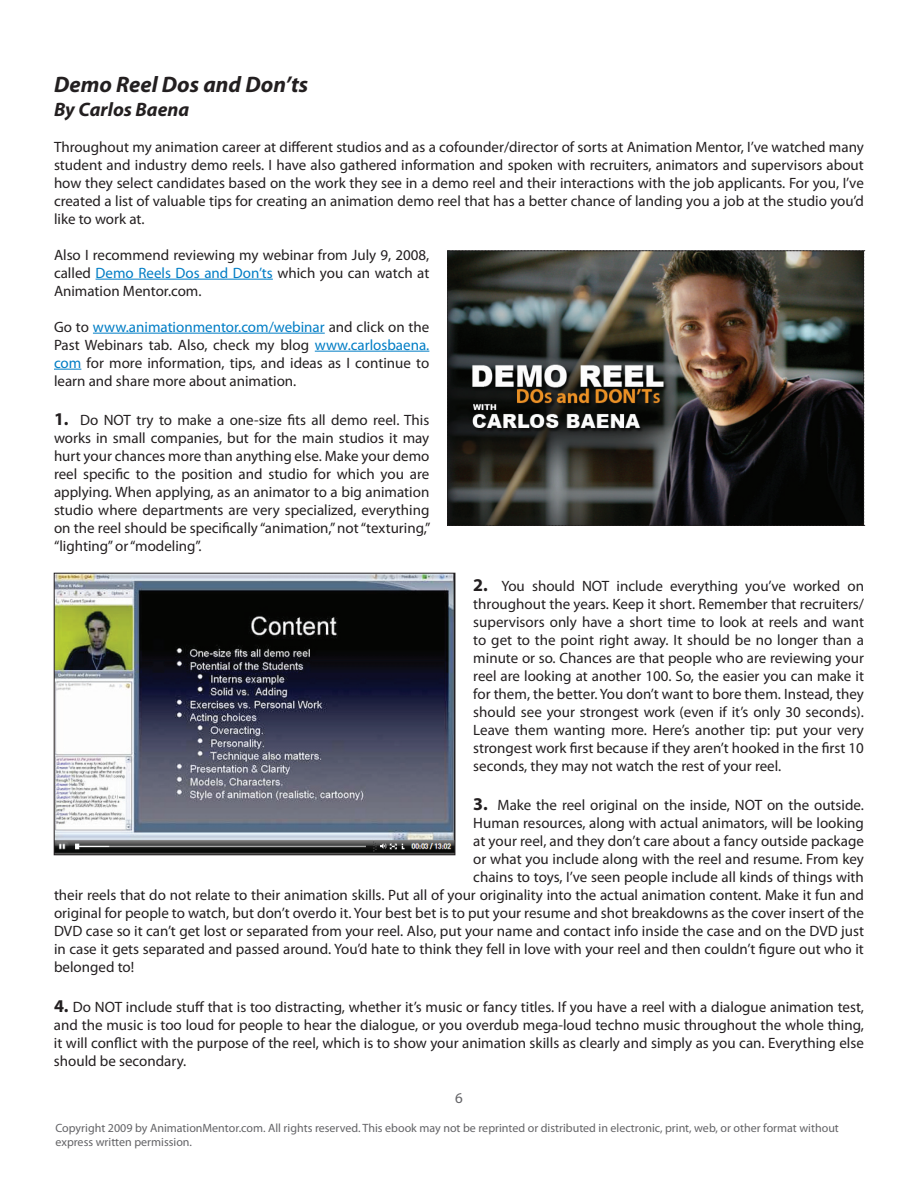
<style>
.page{position:relative;width:918px;height:1188px;background:#fff}
.page>*{position:absolute;margin:0;border:0;box-sizing:border-box;transform-origin:0 0}
.t1{font:italic 700 22.5px "Myriad Pro";color:#231f20}
.t2{font:italic 700 19.5px "Myriad Pro";color:#231f20}
.t3{font:15px/18px "Myriad Pro";color:#231f20;text-align:justify}
.t4{font:15px "Myriad Pro";color:#636366}
.t5{font:12px/14.4px "Myriad Pro";color:#636366}
.s1{color:#007dc5}
.s2{font-weight:700;font-size:18px}
</style>
<div class="page">
<hr style="left:96px;top:279px;width:177px;height:1px;background:#007dc5">
<hr style="left:93px;top:333px;width:232px;height:1px;background:#007dc5">
<hr style="left:315px;top:351px;width:114px;height:1px;background:#007dc5">
<svg style="left:54px;top:369px;width:27px;height:1px"></svg>
<img style="left:447px;top:250px;width:418px;height:276px">
<img style="left:56px;top:575px;width:397px;height:278px">
<div style="left:54px;top:573px;width:401px;height:282px;border:1px solid #231f20"></div>
<h1 class="t1" style="left:54px;top:70px;width:256px">Demo Reel Dos and Don’ts</h1>
<h2 class="t2" style="left:54px;top:96px;width:137px">By Carlos Baena</h2>
<p class="t3" style="left:54px;top:137px;width:811px">Throughout my animation career at different studios and as a cofounder/director of sorts at Animation Mentor, I’ve watched many student and industry demo reels. I have also gathered information and spoken with recruiters, animators and supervisors about how they select candidates based on the work they see in a demo reel and their interactions with the job applicants. For you, I’ve created a list of valuable tips for creating an animation demo reel that has a better chance of landing you a job at the studio you’d like to work at.</p>
<p class="t3" style="left:54px;top:245px;width:377px">Also I recommend reviewing my webinar from July 9, 2008, called <span class="s1">Demo Reels Dos and Don’ts</span> which you can watch at Animation Mentor.com.</p>
<p class="t3" style="left:54px;top:317px;width:377px">Go to <span class="s1">www.animationmentor.com/webinar</span> and click on the Past Webinars tab. Also, check my blog <span class="s1">www.carlosbaena. com</span> for more information, tips, and ideas as I continue to learn and share more about animation.</p>
<p class="t3" style="left:54px;top:411px;width:378px"><span class="s2">1.</span> Do NOT try to make a one-size fits all demo reel. This works in small companies, but for the main studios it may hurt your chances more than anything else. Make your demo reel specific to the position and studio for which you are applying. When applying, as an animator to a big animation studio where departments are very specialized, everything on the reel should be specifically “animation,” not “texturing,” “lighting” or “modeling”.</p>
<p class="t3" style="left:473px;top:577px;width:392px"><span class="s2">2.</span> You should NOT include everything you’ve worked on throughout the years. Keep it short. Remember that recruiters/ supervisors only have a short time to look at reels and want to get to the point right away. It should be no longer than a minute or so. Chances are that people who are reviewing your reel are looking at another 100. So, the easier you can make it for them, the better. You don’t want to bore them. Instead, they should see your strongest work (even if it’s only 30 seconds).<br>Leave them wanting more. Here’s another tip: put your very strongest work first because if they aren’t hooked in the first 10 seconds, they may not watch the rest of your reel.</p>
<p class="t3" style="left:473px;top:796px;width:392px"><span class="s2">3.</span> Make the reel original on the inside, NOT on the outside.</p>
<p class="t3" style="left:473px;top:814px;width:392px">Human resources, along with actual animators, will be looking</p>
<p class="t3" style="left:473px;top:832px;width:392px">at your reel, and they don’t care about a fancy outside package</p>
<p class="t3" style="left:473px;top:850px;width:392px">or what you include along with the reel and resume. From key</p>
<p class="t3" style="left:473px;top:868px;width:392px">chains to toys, I’ve seen people include all kinds of things with</p>
<p class="t3" style="left:54px;top:886px;width:811px">their reels that do not relate to their animation skills. Put all of your originality into the actual animation content. Make it fun and</p>
<p class="t3" style="left:54px;top:904px;width:811px">original for people to watch, but don’t overdo it. Your best bet is to put your resume and shot breakdowns as the cover insert of the</p>
<p class="t3" style="left:54px;top:922px;width:812px">DVD case so it can’t get lost or separated from your reel. Also, put your name and contact info inside the case and on the DVD just</p>
<p class="t3" style="left:54px;top:940px;width:811px">in case it gets separated and passed around. You’d hate to think they fell in love with your reel and then couldn’t figure out who it</p>
<p class="t3" style="left:54px;top:958px;width:82px">belonged to!</p>
<p class="t3" style="left:54px;top:998px;width:812px"><span class="s2">4.</span> Do NOT include stuff that is too distracting, whether it’s music or fancy titles. If you have a reel with a dialogue animation test, and the music is too loud for people to hear the dialogue, or you overdub mega-loud techno music throughout the whole thing, it will conflict with the purpose of the reel, which is to show your animation skills as clearly and simply as you can. Everything else should be secondary.</p>
<p class="t4" style="left:455px;top:1088px;width:9px">6</p>
<p class="t5" style="left:56px;top:1120px;width:785px">Copyright 2009 by AnimationMentor.com. All rights reserved. This ebook may not be reprinted or distributed in electronic, print, web, or other format without express written permission.</p>
</div>
